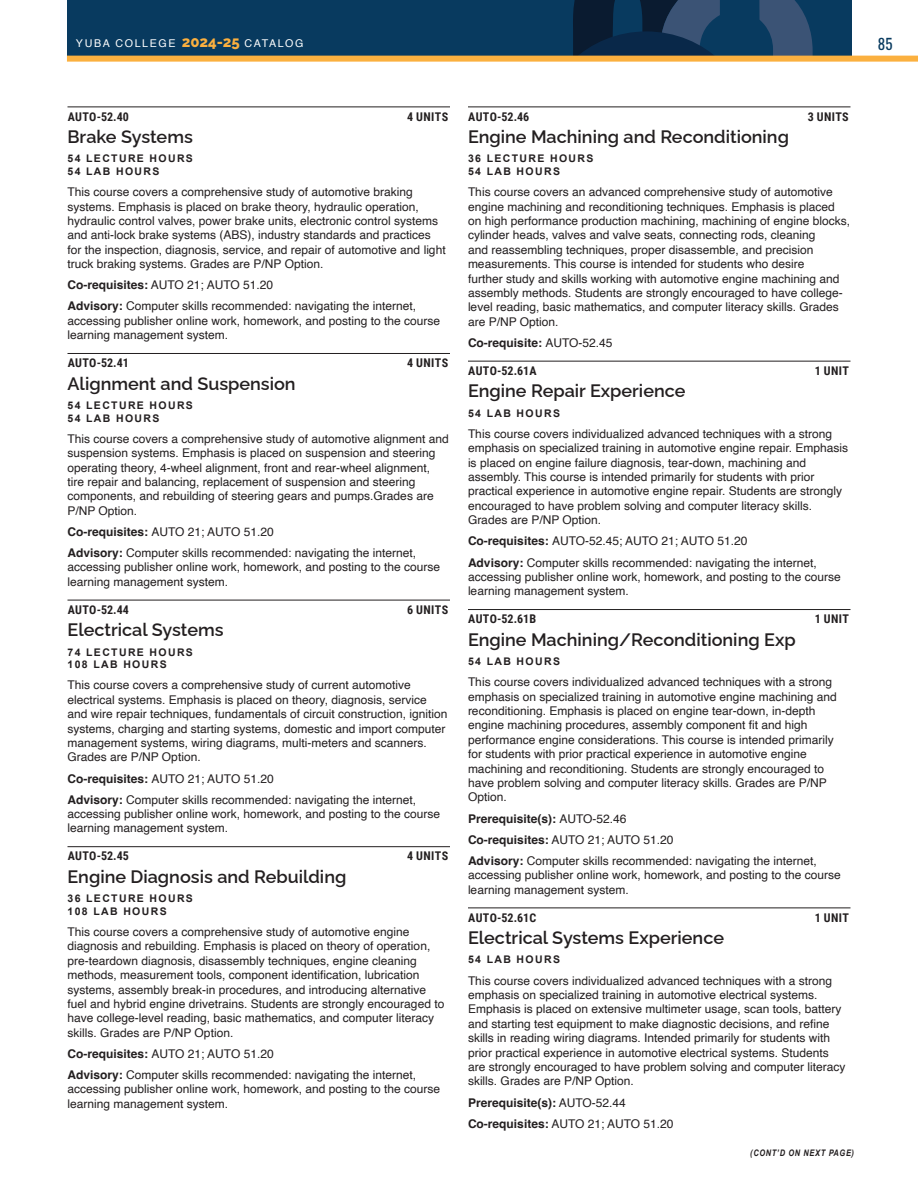
<style>
.page{position:relative;width:918px;height:1188px;background:#fff}
.page>*{position:absolute;margin:0;border:0;box-sizing:border-box;transform-origin:0 0}
.t1{font:600 18px "Raleway";color:#231f20}
.t2{font:15px "Oswald";color:#083a5f}
.t3{font:12px/14.4px "Helvetica";color:#231f20}
.t4{font:700 12px "Roboto Condensed";letter-spacing:.025em;color:#231f20}
.t5{font:700 12px/21.1px "Helvetica";color:#231f20}
.t6{font:10.65px "Helvetica";letter-spacing:.15em;color:#fff}
.t7{font:700 10.5px/12.6px "Arial";letter-spacing:.13em;color:#231f20}
.t8{font:italic 700 9px "Arial Narrow";letter-spacing:.075em;color:#231f20}
.s1{font-family:"Raleway";font-weight:800;font-size:15px;color:#fbb03f}
.s2{font-weight:700}
.s3{font-weight:400}
</style>
<div class="page">
<div style="left:67px;top:1px;width:785px;height:60px;background:#083a5f"></div>
<svg style="left:541px;top:1px;width:311px;height:55px"></svg>
<div style="left:67px;top:56px;width:851px;height:6px;background:#fbb03f"></div>
<hr style="left:68px;top:107px;width:382px;height:1px;background:#231f20">
<hr style="left:68px;top:353px;width:382px;height:1px;background:#231f20">
<hr style="left:68px;top:600px;width:382px;height:1px;background:#231f20">
<hr style="left:68px;top:846px;width:382px;height:1px;background:#231f20">
<hr style="left:468px;top:107px;width:382px;height:1px;background:#231f20">
<hr style="left:468px;top:361px;width:382px;height:1px;background:#231f20">
<hr style="left:468px;top:609px;width:382px;height:1px;background:#231f20">
<hr style="left:468px;top:908px;width:382px;height:1px;background:#231f20">
<p class="t6" style="left:76px;top:35px;width:229px">YUBA COLLEGE <span class="s1">2024-25</span> CATALOG</p>
<p class="t2" style="left:878px;top:30px;width:16px">85</p>
<p class="t4" style="left:68px;top:108px;width:63px">AUTO-52.40</p>
<p class="t4" style="left:407px;top:108px;width:43px">4 UNITS</p>
<h1 class="t1" style="left:68px;top:122px;width:127px">Brake Systems</h1>
<p class="t7" style="left:68px;top:153px;width:127px">54 LECTURE HOURS<br>54 LAB HOURS</p>
<p class="t3" style="left:68px;top:185px;width:380px">This course covers a comprehensive study of automotive braking systems. Emphasis is placed on brake theory, hydraulic operation, hydraulic control valves, power brake units, electronic control systems and anti-lock brake systems (ABS), industry standards and practices for the inspection, diagnosis, service, and repair of automotive and light truck braking systems. Grades are P/NP Option.</p>
<p class="t3" style="left:68px;top:275px;width:350px;line-height:21.1px"><span class="s2">Co-requisites:</span> AUTO 21; AUTO 51.20<br><span class="s2">Advisory:</span> Computer skills recommended: navigating the internet,</p>
<p class="t3" style="left:68px;top:314px;width:374px">accessing publisher online work, homework, and posting to the course learning management system.</p>
<p class="t4" style="left:68px;top:354px;width:63px">AUTO-52.41</p>
<p class="t4" style="left:407px;top:354px;width:43px">4 UNITS</p>
<h1 class="t1" style="left:68px;top:369px;width:230px">Alignment and Suspension</h1>
<p class="t7" style="left:68px;top:399px;width:127px">54 LECTURE HOURS<br>54 LAB HOURS</p>
<p class="t3" style="left:68px;top:432px;width:383px">This course covers a comprehensive study of automotive alignment and suspension systems. Emphasis is placed on suspension and steering operating theory, 4-wheel alignment, front and rear-wheel alignment, tire repair and balancing, replacement of suspension and steering components, and rebuilding of steering gears and pumps.Grades are P/NP Option.</p>
<p class="t3" style="left:68px;top:521px;width:350px;line-height:21.1px"><span class="s2">Co-requisites:</span> AUTO 21; AUTO 51.20<br><span class="s2">Advisory:</span> Computer skills recommended: navigating the internet,</p>
<p class="t3" style="left:68px;top:560px;width:374px">accessing publisher online work, homework, and posting to the course learning management system.</p>
<p class="t4" style="left:68px;top:601px;width:63px">AUTO-52.44</p>
<p class="t4" style="left:407px;top:601px;width:43px">6 UNITS</p>
<h1 class="t1" style="left:68px;top:616px;width:158px">Electrical Systems</h1>
<p class="t7" style="left:68px;top:646px;width:127px">74 LECTURE HOURS<br>108 LAB HOURS</p>
<p class="t3" style="left:68px;top:678px;width:382px">This course covers a comprehensive study of current automotive electrical systems. Emphasis is placed on theory, diagnosis, service and wire repair techniques, fundamentals of circuit construction, ignition systems, charging and starting systems, domestic and import computer management systems, wiring diagrams, multi-meters and scanners.<br>Grades are P/NP Option.</p>
<p class="t3" style="left:68px;top:768px;width:350px;line-height:21.1px"><span class="s2">Co-requisites:</span> AUTO 21; AUTO 51.20<br><span class="s2">Advisory:</span> Computer skills recommended: navigating the internet,</p>
<p class="t3" style="left:68px;top:807px;width:374px">accessing publisher online work, homework, and posting to the course learning management system.</p>
<p class="t4" style="left:68px;top:848px;width:63px">AUTO-52.45</p>
<p class="t4" style="left:407px;top:848px;width:43px">4 UNITS</p>
<h1 class="t1" style="left:68px;top:862px;width:280px">Engine Diagnosis and Rebuilding</h1>
<p class="t7" style="left:68px;top:893px;width:127px">36 LECTURE HOURS<br>108 LAB HOURS</p>
<p class="t3" style="left:68px;top:925px;width:378px">This course covers a comprehensive study of automotive engine diagnosis and rebuilding. Emphasis is placed on theory of operation, pre-teardown diagnosis, disassembly techniques, engine cleaning methods, measurement tools, component identification, lubrication systems, assembly break-in procedures, and introducing alternative fuel and hybrid engine drivetrains. Students are strongly encouraged to have college-level reading, basic mathematics, and computer literacy skills. Grades are P/NP Option.</p>
<p class="t3" style="left:68px;top:1044px;width:350px;line-height:21.1px"><span class="s2">Co-requisites:</span> AUTO 21; AUTO 51.20<br><span class="s2">Advisory:</span> Computer skills recommended: navigating the internet,</p>
<p class="t3" style="left:68px;top:1082px;width:374px">accessing publisher online work, homework, and posting to the course learning management system.</p>
<p class="t4" style="left:468px;top:108px;width:63px">AUTO-52.46</p>
<p class="t4" style="left:808px;top:108px;width:43px">3 UNITS</p>
<h1 class="t1" style="left:468px;top:122px;width:323px">Engine Machining and Reconditioning</h1>
<p class="t7" style="left:468px;top:153px;width:127px">36 LECTURE HOURS<br>54 LAB HOURS</p>
<p class="t3" style="left:468px;top:185px;width:384px">This course covers an advanced comprehensive study of automotive engine machining and reconditioning techniques. Emphasis is placed on high performance production machining, machining of engine blocks, cylinder heads, valves and valve seats, connecting rods, cleaning<br>and reassembling techniques, proper disassemble, and precision measurements. This course is intended for students who desire<br>further study and skills working with automotive engine machining and assembly methods. Students are strongly encouraged to have college&shy;level reading, basic mathematics, and computer literacy skills. Grades are P/NP Option.</p>
<p class="t5" style="left:468px;top:333px;width:146px">Co-requisite: <span class="s3">AUTO-52.45</span></p>
<p class="t4" style="left:468px;top:362px;width:70px">AUTO-52.61A</p>
<p class="t4" style="left:815px;top:362px;width:36px">1 UNIT</p>
<h1 class="t1" style="left:468px;top:377px;width:219px">Engine Repair Experience</h1>
<p class="t7" style="left:468px;top:407px;width:94px">54 LAB HOURS</p>
<p class="t3" style="left:468px;top:427px;width:382px">This course covers individualized advanced techniques with a strong emphasis on specialized training in automotive engine repair. Emphasis is placed on engine failure diagnosis, tear-down, machining and assembly. This course is intended primarily for students with prior practical experience in automotive engine repair. Students are strongly encouraged to have problem solving and computer literacy skills.<br>Grades are P/NP Option.</p>
<p class="t3" style="left:468px;top:531px;width:350px;line-height:21.1px"><span class="s2">Co-requisites:</span> AUTO-52.45; AUTO 21; AUTO 51.20<br><span class="s2">Advisory:</span> Computer skills recommended: navigating the internet,</p>
<p class="t3" style="left:468px;top:570px;width:374px">accessing publisher online work, homework, and posting to the course learning management system.</p>
<p class="t4" style="left:468px;top:611px;width:70px">AUTO-52.61B</p>
<p class="t4" style="left:815px;top:611px;width:36px">1 UNIT</p>
<h1 class="t1" style="left:468px;top:625px;width:329px">Engine Machining/Reconditioning Exp</h1>
<p class="t7" style="left:468px;top:655px;width:94px">54 LAB HOURS</p>
<p class="t3" style="left:468px;top:675px;width:370px">This course covers individualized advanced techniques with a strong emphasis on specialized training in automotive engine machining and reconditioning. Emphasis is placed on engine tear-down, in-depth engine machining procedures, assembly component fit and high performance engine considerations. This course is intended primarily for students with prior practical experience in automotive engine machining and reconditioning. Students are strongly encouraged to have problem solving and computer literacy skills. Grades are P/NP Option.</p>
<p class="t3" style="left:468px;top:808px;width:350px;line-height:21.1px"><span class="s2">Prerequisite(s):</span> AUTO-52.46<br><span class="s2">Co-requisites:</span> AUTO 21; AUTO 51.20<br><span class="s2">Advisory:</span> Computer skills recommended: navigating the internet,</p>
<p class="t3" style="left:468px;top:868px;width:374px">accessing publisher online work, homework, and posting to the course learning management system.</p>
<p class="t4" style="left:468px;top:909px;width:70px">AUTO-52.61C</p>
<p class="t4" style="left:815px;top:909px;width:36px">1 UNIT</p>
<h1 class="t1" style="left:468px;top:923px;width:258px">Electrical Systems Experience</h1>
<p class="t7" style="left:468px;top:954px;width:94px">54 LAB HOURS</p>
<p class="t3" style="left:468px;top:974px;width:379px">This course covers individualized advanced techniques with a strong emphasis on specialized training in automotive electrical systems.<br>Emphasis is placed on extensive multimeter usage, scan tools, battery and starting test equipment to make diagnostic decisions, and refine skills in reading wiring diagrams. Intended primarily for students with prior practical experience in automotive electrical systems. Students are strongly encouraged to have problem solving and computer literacy skills. Grades are P/NP Option.</p>
<p class="t5" style="left:468px;top:1093px;width:207px">Prerequisite(s): <span class="s3">AUTO-52.44<br></span>Co-requisites: <span class="s3">AUTO 21; AUTO 51.20</span></p>
<p class="t8" style="left:750px;top:1146px;width:105px">(CONT’D ON NEXT PAGE)</p>
</div>
